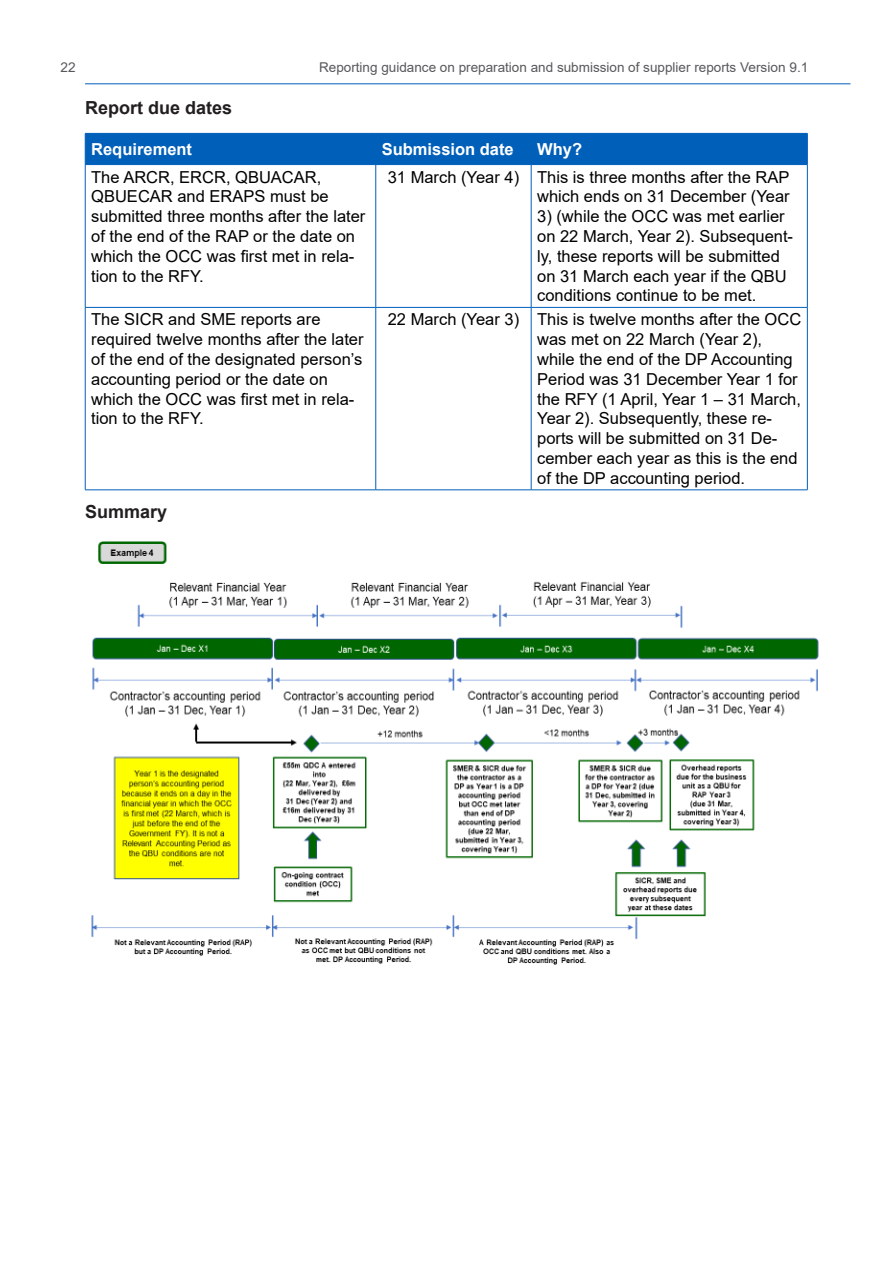
<style>
.page{position:relative;width:893px;height:1263px;background:#fff}
.page>*{position:absolute;margin:0;border:0;box-sizing:border-box;transform-origin:0 0}
.Body_text_no_number{font:700 18px "Arial";color:#231f20}
.Text_numbered{font:16.5px/19.8px "Arial";color:#000}
.Text_numbered-2{font:700 16.5px "Arial";color:#fff}
.t1{font:13.5px "Arial";color:#57585a}
</style>
<div class="page">
<hr style="left:85px;top:84px;width:765px;height:1px;background:#005fb9">
<div style="left:86px;top:134px;width:721px;height:30px;background:#005fb9"></div>
<hr style="left:85px;top:133px;width:291px;height:1px;background:#005fb9">
<hr style="left:85px;top:134px;width:1px;height:30px;background:#005fb9">
<hr style="left:376px;top:133px;width:155px;height:1px;background:#005fb9">
<hr style="left:375px;top:134px;width:1px;height:30px;background:#005fb9">
<hr style="left:531px;top:133px;width:276px;height:1px;background:#005fb9">
<hr style="left:531px;top:134px;width:1px;height:30px;background:#005fb9">
<hr style="left:807px;top:134px;width:1px;height:30px;background:#005fb9">
<hr style="left:85px;top:164px;width:291px;height:1px;background:#005fb9">
<hr style="left:85px;top:165px;width:1px;height:142px;background:#005fb9">
<hr style="left:376px;top:164px;width:155px;height:1px;background:#005fb9">
<hr style="left:375px;top:165px;width:1px;height:142px;background:#005fb9">
<hr style="left:531px;top:164px;width:276px;height:1px;background:#005fb9">
<hr style="left:531px;top:165px;width:1px;height:142px;background:#005fb9">
<hr style="left:807px;top:165px;width:1px;height:142px;background:#005fb9">
<hr style="left:85px;top:307px;width:291px;height:1px;background:#005fb9">
<hr style="left:85px;top:308px;width:1px;height:182px;background:#005fb9">
<hr style="left:376px;top:307px;width:155px;height:1px;background:#005fb9">
<hr style="left:375px;top:308px;width:1px;height:182px;background:#005fb9">
<hr style="left:531px;top:307px;width:276px;height:1px;background:#005fb9">
<hr style="left:531px;top:308px;width:1px;height:182px;background:#005fb9">
<hr style="left:807px;top:308px;width:1px;height:182px;background:#005fb9">
<hr style="left:85px;top:490px;width:291px;height:1px;background:#005fb9">
<hr style="left:376px;top:490px;width:155px;height:1px;background:#005fb9">
<hr style="left:531px;top:490px;width:276px;height:1px;background:#005fb9">
<img style="left:91px;top:541px;width:728px;height:424px">
<p class="t1" style="left:61px;top:58px;width:17px">22</p>
<p class="t1" style="left:319px;top:58px;width:491px">Reporting guidance on preparation and submission of supplier reports Version 9.1</p>
<p class="Body_text_no_number" style="left:85px;top:95px;width:149px">Report due dates</p>
<p class="Text_numbered-2" style="left:91px;top:138px;width:102px">Requirement</p>
<p class="Text_numbered-2" style="left:382px;top:138px;width:134px">Submission date</p>
<p class="Text_numbered-2" style="left:537px;top:138px;width:46px">Why?</p>
<p class="Text_numbered" style="left:91px;top:167px;width:276px">The ARCR, ERCR, QBUACAR,<br>QBUECAR and ERAPS must be submitted three months after the later of the end of the RAP or the date on which the OCC was first met in rela&shy;tion to the RFY.</p>
<p class="Text_numbered" style="left:388px;top:167px;width:133px">31 March (Year 4)</p>
<p class="Text_numbered" style="left:537px;top:167px;width:254px">This is three months after the RAP which ends on 31 December (Year</p>
<p class="Text_numbered" style="left:537px;top:206px;width:257px">3) (while the OCC was met earlier on 22 March, Year 2). Subsequent&shy;ly, these reports will be submitted on 31 March each year if the QBU conditions continue to be met.</p>
<p class="Text_numbered" style="left:91px;top:310px;width:274px">The SICR and SME reports are required twelve months after the later of the end of the designated person’s accounting period or the date on which the OCC was first met in rela&shy;tion to the RFY.</p>
<p class="Text_numbered" style="left:388px;top:310px;width:133px">22 March (Year 3)</p>
<p class="Text_numbered" style="left:537px;top:310px;width:266px">This is twelve months after the OCC was met on 22 March (Year 2), while the end of the DP Accounting<br>Period was 31 December Year 1 for the RFY (1 April, Year 1 – 31 March,<br>Year 2). Subsequently, these re&shy;ports will be submitted on 31 De&shy;cember each year as this is the end of the DP accounting period.</p>
<p class="Body_text_no_number" style="left:85px;top:499px;width:84px">Summary</p>
</div>
